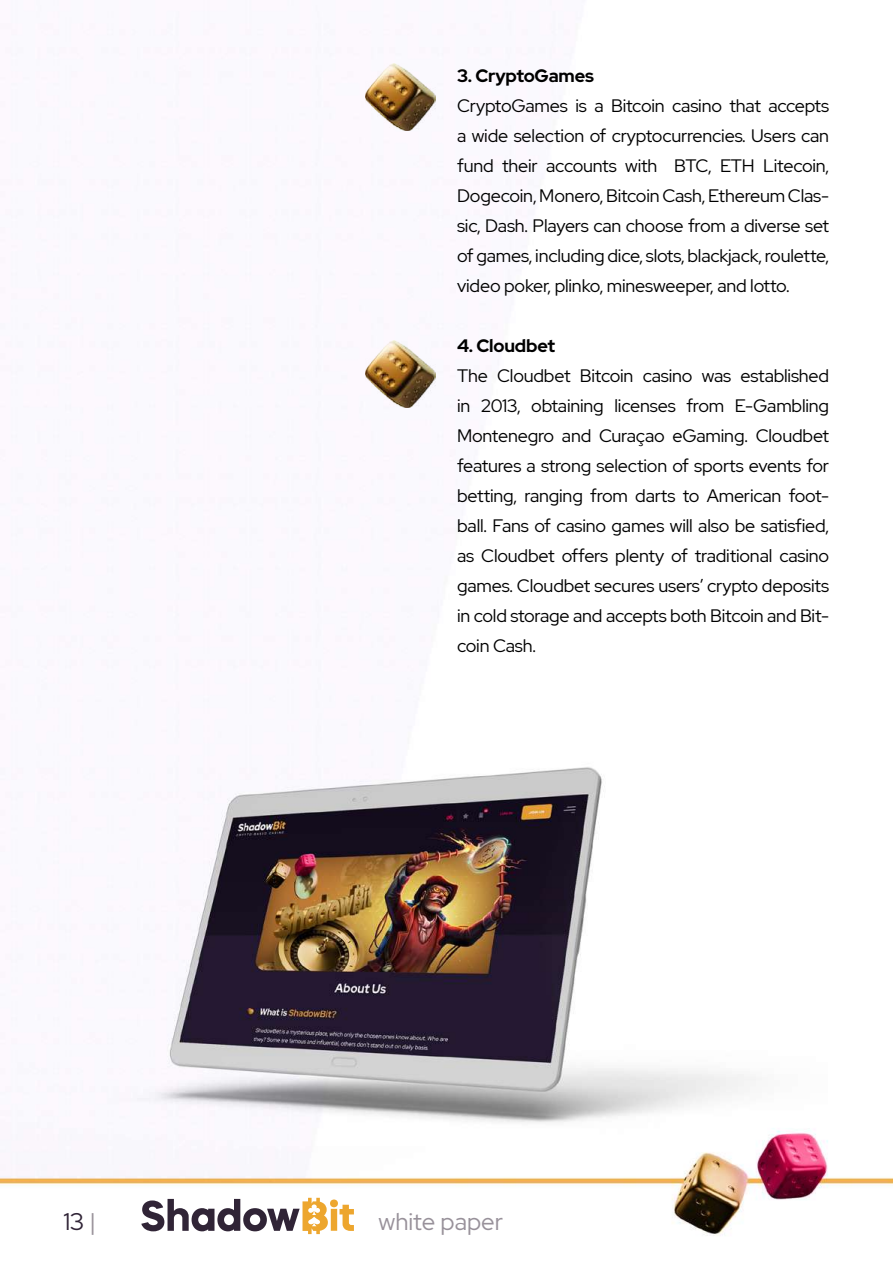
<style>
.page{position:relative;width:893px;height:1263px;background:#fff}
.page>*{position:absolute;margin:0;border:0;box-sizing:border-box;transform-origin:0 0}
.t1{font:24px "Red Hat Display";color:#98919a}
.t2{font:24px "Red Hat Display";color:#302436}
.t3{font:18px/30px "Red Hat Display";letter-spacing:-.01em;color:#000;text-align:justify}
.t4{font:700 18px "Red Hat Display";letter-spacing:-.01em;color:#000}
.s1{color:#98919a}
</style>
<div class="page">
<img style="left:0;top:63px;width:893px;height:1173px">
<svg style="left:141px;top:1198px;width:213px;height:36px"></svg>
<img style="left:365px;top:64px;width:71px;height:67px">
<img style="left:365px;top:340px;width:71px;height:67px">
<p class="t4" style="left:457px;top:64px;width:138px">3. CryptoGames</p>
<p class="t3" style="left:457px;top:90px;width:374px">CryptoGames is a Bitcoin casino that accepts a wide selection of cryptocurrencies. Users can fund their accounts with BTC, ETH Litecoin, Dogecoin, Monero, Bitcoin Cash, Ethereum Clas&shy;sic, Dash. Players can choose from a diverse set of games, including dice, slots, blackjack, roulette, video poker, plinko, minesweeper, and lotto.</p>
<p class="t4" style="left:457px;top:334px;width:99px">4. Cloudbet</p>
<p class="t3" style="left:457px;top:360px;width:374px">The Cloudbet Bitcoin casino was established in 2013, obtaining licenses from E-Gambling Montenegro and Curaçao eGaming. Cloudbet features a strong selection of sports events for betting, ranging from darts to American foot&shy;ball. Fans of casino games will also be satisfied, as Cloudbet offers plenty of traditional casino games. Cloudbet secures users’ crypto deposits in cold storage and accepts both Bitcoin and Bit&shy;coin Cash.</p>
<h1 class="t2" style="left:63px;top:1205px;width:34px">13 <span class="s1">|</span></h1>
<h1 class="t1" style="left:378px;top:1205px;width:126px">white paper</h1>
</div>
